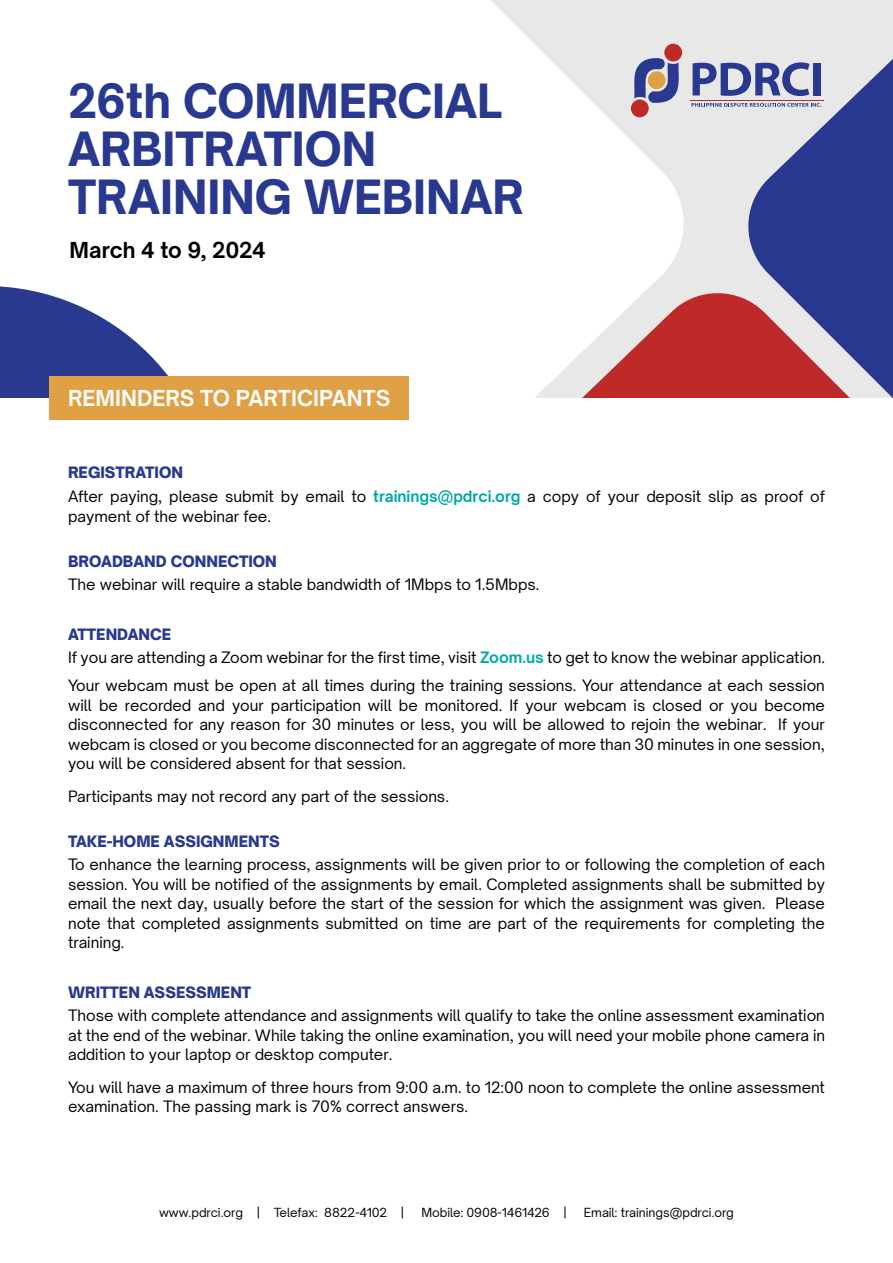
<style>
.page{position:relative;width:893px;height:1263px;background:#fff}
.page>*{position:absolute;margin:0;border:0;box-sizing:border-box;transform-origin:0 0}
.t1{font:800 45px/48px "Open Sauce Sans";letter-spacing:-.005em;color:#29398f}
.t2{font:700 21px "Open Sauce Sans";color:#fff}
.t3{font:700 21px "Open Sauce Sans";letter-spacing:-.01em;color:#000}
.t4{font:15px/19.5px "Open Sauce Sans";color:#000}
.t5{font:900 15px "Open Sauce Sans";color:#29398f}
.t6{font:12px "Open Sauce Sans";color:#000}
.s1{font-weight:900;color:#29398f}
.s2{font-weight:700;color:#00a8a8}
</style>
<div class="page">
<div style="left:0;top:0;width:893px;height:505px;background:#e8e8e8"></div>
<svg style="left:0;top:0;width:684px;height:376px;background:#fdfdfd"></svg>
<svg style="left:748px;top:59px;width:145px;height:228px;fill:#29398f"></svg>
<svg style="left:292px;top:287px;width:601px;height:111px"></svg>
<svg style="left:0;top:286px;width:216px;height:112px;background:#8992c1"></svg>
<hr style="left:690px;top:100px;width:133px;height:1px;background:#be2a27">
<svg style="left:693px;top:62px;width:116px;height:34px"></svg>
<div style="left:813px;top:63px;width:8px;height:32px;background:#29398f"></div>
<svg style="left:691px;top:103px;width:130px;height:4px"></svg>
<div style="left:631px;top:99px;width:18px;height:18px;background:#be2a27;border-radius:50%"></div>
<div style="left:664px;top:44px;width:18px;height:17px;background:#be2a27;border-radius:50%"></div>
<svg style="left:634px;top:58px;width:45px;height:45px"></svg>
<div style="left:0;top:398px;width:893px;height:865px;background:#fff"></div>
<div style="left:49px;top:376px;width:359px;height:44px;background:#e0a146"></div>
<h1 class="t1" style="left:68px;top:76px;width:457px">26th COMMERCIAL<br>ARBITRATION<br>TRAINING WEBINAR</h1>
<h2 class="t3" style="left:70px;top:236px;width:198px">March 4 to 9, 2024</h2>
<h2 class="t2" style="left:68px;top:385px;width:324px">REMINDERS TO PARTICIPANTS</h2>
<p class="t4" style="left:68px;top:461px;width:758px;line-height:23.7px"><span class="s1">REGISTRATION<br></span>After paying, please submit by email to <span class="s2">trainings@pdrci.org</span> a copy of your deposit slip as proof of</p>
<p class="t4" style="left:68px;top:506px;width:204px">payment of the webinar fee.</p>
<p class="t5" style="left:68px;top:551px;width:210px">BROADBAND CONNECTION</p>
<p class="t4" style="left:68px;top:575px;width:473px">The webinar will require a stable bandwidth of 1Mbps to 1.5Mbps.</p>
<p class="t4" style="left:68px;top:622px;width:758px;line-height:23.7px"><span class="s1">ATTENDANCE<br></span>If you are attending a Zoom webinar for the first time, visit <span class="s2">Zoom.us</span> to get to know the webinar application.</p>
<p class="t4" style="left:68px;top:676px;width:758px;text-align:justify">Your webcam must be open at all times during the training sessions. Your attendance at each session will be recorded and your participation will be monitored. If your webcam is closed or you become disconnected for any reason for 30 minutes or less, you will be allowed to rejoin the webinar. If your webcam is closed or you become disconnected for an aggregate of more than 30 minutes in one session, you will be considered absent for that session.</p>
<p class="t4" style="left:68px;top:786px;width:382px">Participants may not record any part of the sessions.</p>
<p class="t5" style="left:68px;top:831px;width:213px">TAKE-HOME ASSIGNMENTS</p>
<p class="t4" style="left:68px;top:855px;width:758px;text-align:justify">To enhance the learning process, assignments will be given prior to or following the completion of each session. You will be notified of the assignments by email. Completed assignments shall be submitted by email the next day, usually before the start of the session for which the assignment was given. Please note that completed assignments submitted on time are part of the requirements for completing the training.</p>
<p class="t5" style="left:68px;top:982px;width:185px">WRITTEN ASSESSMENT</p>
<p class="t4" style="left:68px;top:1006px;width:758px;text-align:justify">Those with complete attendance and assignments will qualify to take the online assessment examination at the end of the webinar. While taking the online examination, you will need your mobile phone camera in addition to your laptop or desktop computer.</p>
<p class="t4" style="left:68px;top:1077px;width:758px">You will have a maximum of three hours from 9:00 a.m. to 12:00 noon to complete the online assessment examination. The passing mark is 70% correct answers.</p>
<p class="t6" style="left:159px;top:1204px;width:247px">www.pdrci.org | Telefax: 8822-4102 |</p>
<p class="t6" style="left:421px;top:1204px;width:147px">Mobile: 0908-1461426 |</p>
<p class="t6" style="left:584px;top:1204px;width:152px">Email: trainings@pdrci.org</p>
</div>
